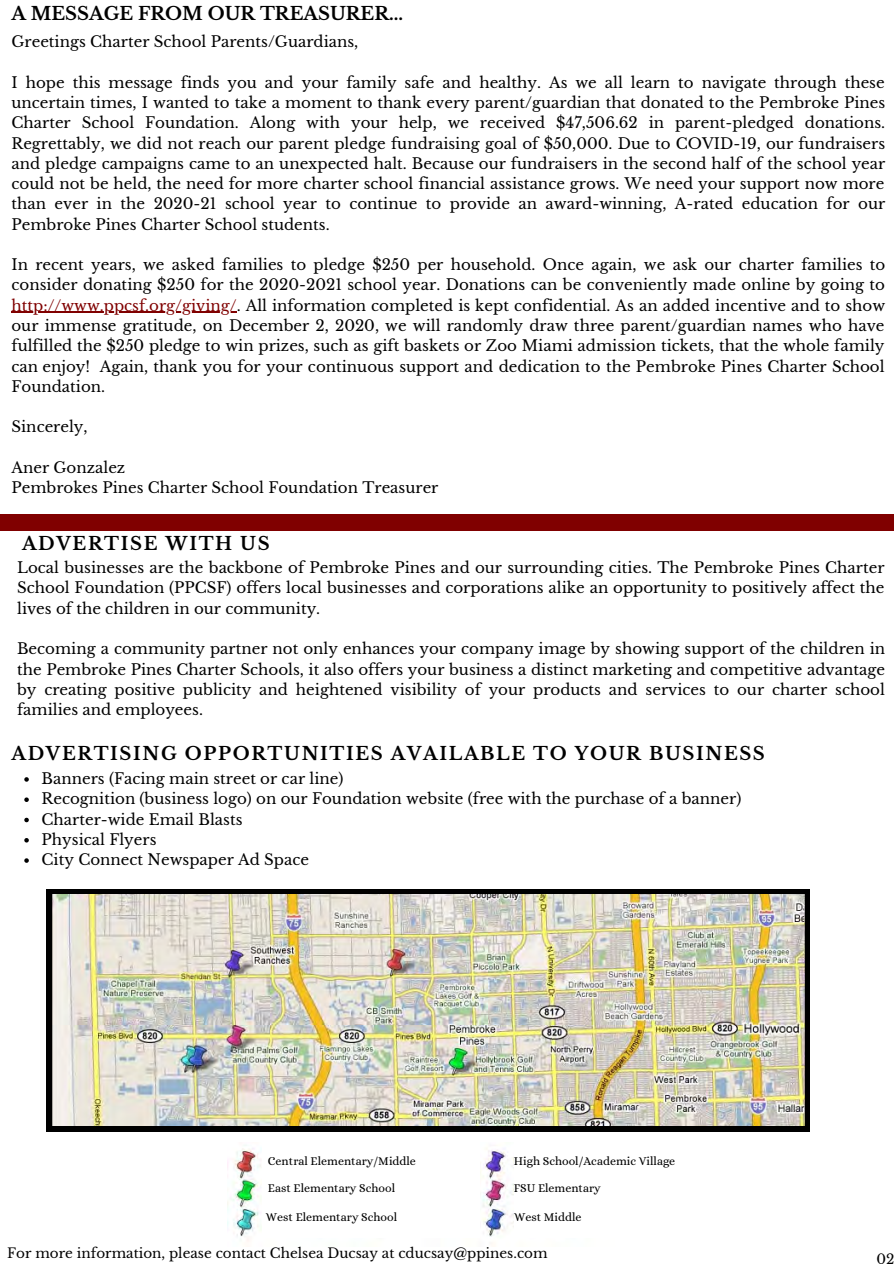
<style>
.page{position:relative;width:894px;height:1264px;background:#fff}
.page>*{position:absolute;margin:0;border:0;box-sizing:border-box;transform-origin:0 0}
.t1{font:700 18px "Libre Baskerville";letter-spacing:.09em;color:#000}
.t2{font:700 18px "Libre Baskerville";color:#000}
.t3{font:15px/20.2px "Libre Baskerville";color:#000;text-align:justify}
.t4{font:13.5px "Libre Baskerville";color:#000}
.t5{font:12px/26.1px "Alice";color:#000}
.s1{color:#800000}
</style>
<div class="page">
<hr style="left:11px;top:312px;width:226px;height:1px;background:#800000">
<div style="left:0;top:514px;width:893px;height:16px;background:#800000"></div>
<svg style="left:46px;top:889px;width:763px;height:242px;background:#1e1e1c"></svg>
<img style="left:52px;top:895px;width:752px;height:230px">
<img style="left:228px;top:1145px;width:285px;height:97px">
<div style="left:262px;top:1134px;width:218px;height:104px;background:#fff"></div>
<svg style="left:24px;top:777px;width:5px;height:4px"></svg>
<svg style="left:24px;top:797px;width:5px;height:5px"></svg>
<svg style="left:24px;top:817px;width:5px;height:5px"></svg>
<svg style="left:24px;top:838px;width:5px;height:4px"></svg>
<svg style="left:24px;top:858px;width:5px;height:4px"></svg>
<p class="t2" style="left:12px;top:3px;width:393px">A MESSAGE FROM OUR TREASURER...</p>
<p class="t3" style="left:11px;top:32px;width:348px">Greetings Charter School Parents/Guardians,</p>
<p class="t3" style="left:11px;top:72px;width:875px">I hope this message finds you and your family safe and healthy. As we all learn to navigate through these uncertain times, I wanted to take a moment to thank every parent/guardian that donated to the Pembroke Pines Charter School Foundation. Along with your help, we received $47,506.62 in parent-pledged donations.<br>Regrettably, we did not reach our parent pledge fundraising goal of $50,000. Due to COVID-19, our fundraisers and pledge campaigns came to an unexpected halt. Because our fundraisers in the second half of the school year could not be held, the need for more charter school financial assistance grows. We need your support now more than ever in the 2020-21 school year to continue to provide an award-winning, A-rated education for our Pembroke Pines Charter School students.</p>
<p class="t3" style="left:11px;top:255px;width:875px">In recent years, we asked families to pledge $250 per household. Once again, we ask our charter families to consider donating $250 for the 2020-2021 school year. Donations can be conveniently made online by going to <span class="s1">http://www.ppcsf.org/giving/</span>. All information completed is kept confidential. As an added incentive and to show our immense gratitude, on December 2, 2020, we will randomly draw three parent/guardian names who have fulfilled the $250 pledge to win prizes, such as gift baskets or Zoo Miami admission tickets, that the whole family can enjoy! Again, thank you for your continuous support and dedication to the Pembroke Pines Charter School Foundation.</p>
<p class="t3" style="left:11px;top:417px;width:78px">Sincerely,</p>
<p class="t3" style="left:11px;top:457px;width:428px">Aner Gonzalez<br>Pembrokes Pines Charter School Foundation Treasurer</p>
<p class="t1" style="left:22px;top:532px;width:249px">ADVERTISE WITH US</p>
<p class="t3" style="left:17px;top:558px;width:868px">Local businesses are the backbone of Pembroke Pines and our surrounding cities. The Pembroke Pines Charter School Foundation (PPCSF) offers local businesses and corporations alike an opportunity to positively affect the lives of the children in our community.</p>
<p class="t3" style="left:17px;top:639px;width:869px">Becoming a community partner not only enhances your company image by showing support of the children in the Pembroke Pines Charter Schools, it also offers your business a distinct marketing and competitive advantage by creating positive publicity and heightened visibility of your products and services to our charter school families and employees.</p>
<p class="t1" style="left:12px;top:742px;width:754px">ADVERTISING OPPORTUNITIES AVAILABLE TO YOUR BUSINESS</p>
<p class="t3" style="left:42px;top:768px;width:701px;text-align:left">Banners (Facing main street or car line)<br>Recognition (business logo) on our Foundation website (free with the purchase of a banner)<br>Charter-wide Email Blasts<br>Physical Flyers<br>City Connect Newspaper Ad Space</p>
<p class="t5" style="left:268px;top:1148px;width:149px">Central Elementary/Middle<br>East Elementary School</p>
<p class="t5" style="left:266px;top:1204px;width:133px">West Elementary School</p>
<p class="t5" style="left:513px;top:1148px;width:163px">High School/Academic Village<br>FSU Elementary</p>
<p class="t5" style="left:514px;top:1204px;width:69px">West Middle</p>
<p class="t4" style="left:7px;top:1245px;width:541px">For more information, please contact Chelsea Ducsay at cducsay@ppines.com</p>
<p class="t4" style="left:876px;top:1250px;width:19px">02</p>
</div>
